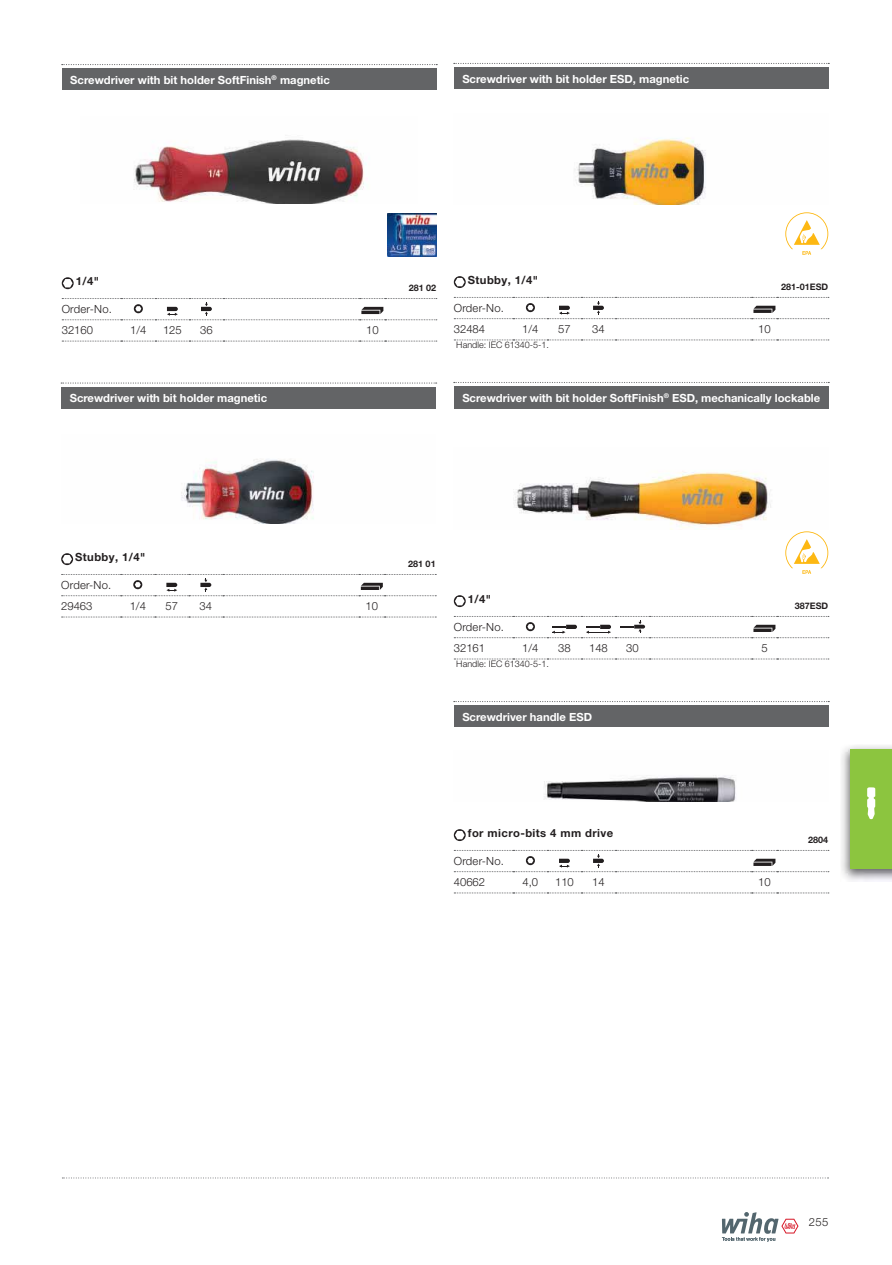
<style>
.page{position:relative;width:892px;height:1265px;background:#fff}
.page>*{position:absolute;margin:0;border:0;box-sizing:border-box;transform-origin:0 0}
.t1{font:700 11.25px "Helvetica Neue LT Pro";color:#fff}
.t2{font:300 11.25px/21.3px "Helvetica Neue LT Pro";color:#231f20}
.t3{font:700 11.25px "Helvetica Neue LT Pro";letter-spacing:.035em;color:#231f20}
.t4{font:300 11.25px "Helvetica Neue LT Pro";color:#221f1f}
.t5{font:300 9px "Helvetica Neue LT Pro";color:#231f20}
.t6{font:700 9px "Helvetica Neue LT Pro";color:#231f20}
</style>
<div class="page">
<img style="left:841px;top:745px;width:50px;height:136px">
<div style="left:849px;top:749px;width:42px;height:119px;background:#8cc53f"></div>
<svg style="left:867px;top:787px;width:8px;height:32px"></svg>
<img style="left:134px;top:139px;width:232px;height:65px">
<img style="left:387px;top:213px;width:49px;height:43px">
<img style="left:181px;top:459px;width:133px;height:64px">
<img style="left:574px;top:137px;width:132px;height:67px">
<svg style="left:785px;top:212px;width:43px;height:43px"></svg>
<img style="left:513px;top:471px;width:258px;height:59px">
<svg style="left:785px;top:531px;width:43px;height:43px"></svg>
<img style="left:544px;top:775px;width:192px;height:26px">
<svg style="left:62px;top:1177px;width:766px;height:1px"></svg>
<svg style="left:721px;top:1212px;width:77px;height:29px"></svg>
<svg style="left:62px;top:64px;width:375px;height:1px"></svg>
<div style="left:62px;top:69px;width:374px;height:21px;background:#636466"></div>
<svg style="left:62px;top:277px;width:12px;height:12px"></svg>
<svg style="left:62px;top:341px;width:375px;height:1px"></svg>
<svg style="left:62px;top:298px;width:375px;height:22px"></svg>
<svg style="left:61px;top:382px;width:375px;height:1px"></svg>
<div style="left:61px;top:387px;width:374px;height:21px;background:#636466"></div>
<svg style="left:61px;top:553px;width:12px;height:12px"></svg>
<svg style="left:62px;top:616px;width:374px;height:1px"></svg>
<svg style="left:62px;top:574px;width:374px;height:22px"></svg>
<svg style="left:453px;top:63px;width:376px;height:1px"></svg>
<div style="left:453px;top:68px;width:375px;height:21px;background:#636466"></div>
<svg style="left:453px;top:276px;width:12px;height:12px"></svg>
<svg style="left:454px;top:339px;width:374px;height:1px"></svg>
<svg style="left:454px;top:297px;width:374px;height:22px"></svg>
<svg style="left:453px;top:382px;width:376px;height:1px"></svg>
<div style="left:453px;top:387px;width:375px;height:22px;background:#636466"></div>
<svg style="left:453px;top:595px;width:12px;height:12px"></svg>
<svg style="left:454px;top:658px;width:374px;height:1px"></svg>
<svg style="left:454px;top:616px;width:374px;height:22px"></svg>
<svg style="left:453px;top:701px;width:376px;height:1px"></svg>
<div style="left:453px;top:705px;width:375px;height:22px;background:#636466"></div>
<svg style="left:453px;top:829px;width:12px;height:12px"></svg>
<svg style="left:454px;top:892px;width:374px;height:1px"></svg>
<svg style="left:454px;top:850px;width:374px;height:22px"></svg>
<p class="t1" style="left:70px;top:76px;width:261px">Screwdriver with bit holder SoftFinish<sup>®</sup> magnetic</p>
<p class="t1" style="left:462px;top:74px;width:228px">Screwdriver with bit holder ESD, magnetic</p>
<p class="t3" style="left:76px;top:277px;width:25px">1/4"</p>
<p class="t6" style="left:408px;top:285px;width:29px">281 02</p>
<p class="t3" style="left:467px;top:276px;width:71px">Stubby, 1/4"</p>
<p class="t6" style="left:781px;top:283px;width:49px">281-01ESD</p>
<p class="t2" style="left:62px;top:300px;width:52px">Order-No.<br>32160</p>
<p class="t2" style="left:130px;top:321px;width:18px">1/4</p>
<p class="t2" style="left:163px;top:321px;width:20px">125</p>
<p class="t2" style="left:200px;top:321px;width:14px">36</p>
<p class="t2" style="left:366px;top:321px;width:14px">10</p>
<p class="t2" style="left:453px;top:298px;width:52px">Order-No.<br>32484</p>
<p class="t2" style="left:522px;top:320px;width:18px">1/4</p>
<p class="t2" style="left:558px;top:320px;width:14px">57</p>
<p class="t2" style="left:592px;top:320px;width:14px">34</p>
<p class="t2" style="left:758px;top:320px;width:14px">10</p>
<p class="t5" style="left:456px;top:342px;width:94px">Handle: IEC 61340-5-1.</p>
<p class="t1" style="left:70px;top:394px;width:199px">Screwdriver with bit holder magnetic</p>
<p class="t1" style="left:462px;top:393px;width:359px">Screwdriver with bit holder SoftFinish<sup>®</sup> ESD, mechanically lockable</p>
<p class="t3" style="left:75px;top:553px;width:71px">Stubby, 1/4"</p>
<p class="t2" style="left:61px;top:575px;width:52px">Order-No.<br>29463</p>
<p class="t2" style="left:130px;top:597px;width:18px">1/4</p>
<p class="t2" style="left:165px;top:597px;width:14px">57</p>
<p class="t2" style="left:199px;top:597px;width:14px">34</p>
<p class="t2" style="left:365px;top:597px;width:14px">10</p>
<p class="t6" style="left:408px;top:560px;width:29px">281 01</p>
<p class="t3" style="left:467px;top:595px;width:25px">1/4"</p>
<p class="t2" style="left:453px;top:617px;width:52px">Order-No.<br>32161</p>
<p class="t2" style="left:522px;top:639px;width:18px">1/4</p>
<p class="t2" style="left:558px;top:639px;width:14px">38</p>
<p class="t2" style="left:589px;top:639px;width:20px">148</p>
<p class="t2" style="left:626px;top:639px;width:14px">30</p>
<p class="t2" style="left:761px;top:639px;width:8px">5</p>
<p class="t5" style="left:456px;top:660px;width:94px">Handle: IEC 61340-5-1.</p>
<p class="t1" style="left:462px;top:712px;width:131px">Screwdriver handle ESD</p>
<p class="t6" style="left:794px;top:602px;width:35px">387ESD</p>
<p class="t3" style="left:467px;top:829px;width:147px">for micro-bits 4 mm drive</p>
<p class="t2" style="left:453px;top:851px;width:52px">Order-No.<br>40662</p>
<p class="t2" style="left:522px;top:872px;width:17px">4,0</p>
<p class="t2" style="left:555px;top:872px;width:20px">110</p>
<p class="t2" style="left:592px;top:872px;width:14px">14</p>
<p class="t2" style="left:758px;top:872px;width:14px">10</p>
<p class="t6" style="left:808px;top:836px;width:22px">2804</p>
<p class="t4" style="left:808px;top:1218px;width:21px">255</p>
</div>
